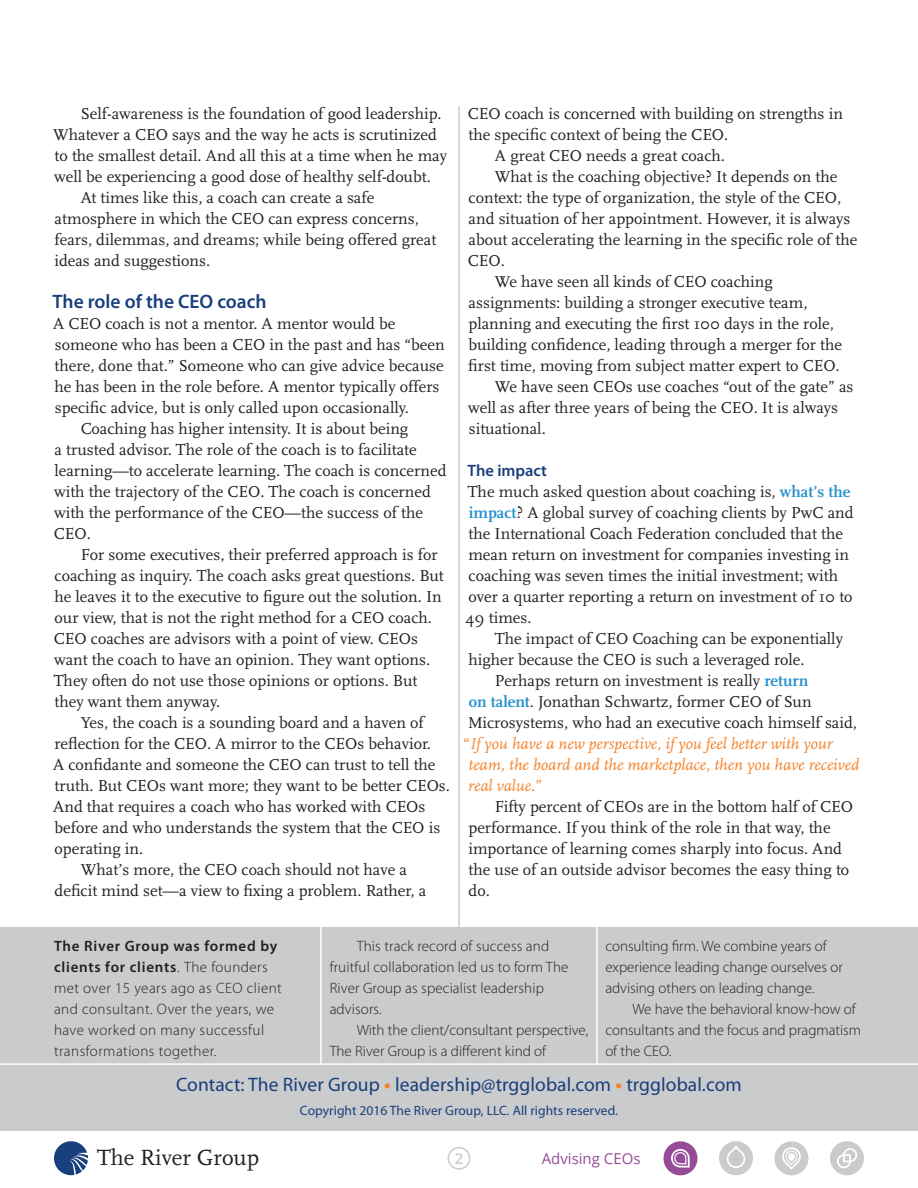
<style>
.page{position:relative;width:918px;height:1188px;background:#fff}
.page>*{position:absolute;margin:0;border:0;box-sizing:border-box;transform-origin:0 0}
.t1{font:22.95px "Scala";color:#231f20}
.ParagraphHeading{font:19.5px "Myriad Pro";letter-spacing:.005em;color:#193f7c}
.ParagraphHeading-2{font:600 19.5px "Myriad Pro";color:#193f7c}
.MainColumnBodyText{font:16.5px/21px "Scala";color:#231f20}
.t2{font:italic 16.5px "Scala";color:#f58229}
.MainColumnBodyText-2{font:600 16.5px "Myriad Pro";color:#193f7c}
.ParagraphHeading-3{font:300 15px/21px "Myriad Pro";color:#231f20}
.ParagraphHeading-4{font:300 15px/21px "Myriad Pro";letter-spacing:.03em;color:#231f20}
.t3{font:15px "Open Sans";color:#964b99}
.t4{font:600 15px "Open Sans";color:#cacbcc}
.ParagraphHeading-5{font:13.5px "Myriad Pro";letter-spacing:.005em;color:#193f7c}
.s1{font-weight:700;color:#2a92d0}
.s2{font-style:normal}
.s3{font-weight:600}
.s4{font-weight:700;color:#f58229}
</style>
<div class="page">
<hr style="left:458px;top:106px;width:2px;height:1028px;background:#cacbcc">
<svg style="left:54px;top:1141px;width:34px;height:34px"></svg>
<hr style="left:0;top:1128px;width:918px;height:3px;background:#cacbcc">
<div style="left:448px;top:1147px;width:22px;height:23px;border:2px solid #cacbcc;border-radius:50%"></div>
<svg style="left:719px;top:1141px;width:34px;height:34px"></svg>
<svg style="left:774px;top:1141px;width:35px;height:34px"></svg>
<svg style="left:663px;top:1141px;width:35px;height:35px"></svg>
<svg style="left:830px;top:1141px;width:34px;height:34px"></svg>
<div style="left:0;top:927px;width:918px;height:201px;background:#cacbcc"></div>
<hr style="left:320px;top:927px;width:2px;height:137px;background:#fff">
<hr style="left:596px;top:927px;width:2px;height:137px;background:#fff">
<hr style="left:0;top:1063px;width:918px;height:2px;background:#fff">
<p class="MainColumnBodyText" style="left:53px;top:103px;width:395px;text-indent:28px">Self-awareness is the foundation of good leadership.<br>Whatever a CEO says and the way he acts is scrutinized to the smallest detail. And all this at a time when he may well be experiencing a good dose of healthy self-doubt.</p>
<p class="MainColumnBodyText" style="left:54px;top:187px;width:383px;text-indent:27px">At times like this, a coach can create a safe atmosphere in which the CEO can express concerns, fears, dilemmas, and dreams; while being offered great ideas and suggestions.</p>
<p class="ParagraphHeading-2" style="left:53px;top:289px;width:216px">The role of the CEO coach</p>
<p class="MainColumnBodyText" style="left:53px;top:313px;width:393px">A CEO coach is not a mentor. A mentor would be someone who has been a CEO in the past and has “been there, done that.” Someone who can give advice because he has been in the role before. A mentor typically offers specific advice, but is only called upon occasionally.</p>
<p class="MainColumnBodyText" style="left:54px;top:418px;width:394px;text-indent:27px">Coaching has higher intensity. It is about being<br>a trusted advisor. The role of the coach is to facilitate learning—to accelerate learning. The coach is concerned with the trajectory of the CEO. The coach is concerned with the performance of the CEO—the success of the CEO.</p>
<p class="MainColumnBodyText" style="left:54px;top:544px;width:392px;text-indent:27px">For some executives, their preferred approach is for coaching as inquiry. The coach asks great questions. But he leaves it to the executive to figure out the solution. In our view, that is not the right method for a CEO coach.<br>CEO coaches are advisors with a point of view. CEOs want the coach to have an opinion. They want options.<br>They often do not use those opinions or options. But they want them anyway.</p>
<p class="MainColumnBodyText" style="left:53px;top:712px;width:399px;text-indent:28px">Yes, the coach is a sounding board and a haven of reflection for the CEO. A mirror to the CEOs behavior.<br>A confidante and someone the CEO can trust to tell the truth. But CEOs want more; they want to be better CEOs.<br>And that requires a coach who has worked with CEOs before and who understands the system that the CEO is operating in.</p>
<p class="MainColumnBodyText" style="left:55px;top:859px;width:373px;text-align:center">What’s more, the CEO coach should not have a deficit mind set—a view to fixing a problem. Rather, a</p>
<p class="MainColumnBodyText" style="left:468px;top:103px;width:376px">CEO coach is concerned with building on strengths in the specific context of being the CEO.</p>
<p class="MainColumnBodyText" style="left:495px;top:145px;width:231px">A great CEO needs a great coach.</p>
<p class="MainColumnBodyText" style="left:468px;top:166px;width:391px;text-indent:27px">What is the coaching objective? It depends on the context: the type of organization, the style of the CEO, and situation of her appointment. However, it is always about accelerating the learning in the specific role of the CEO.</p>
<p class="MainColumnBodyText" style="left:468px;top:271px;width:375px;text-indent:27px">We have seen all kinds of CEO coaching assignments: building a stronger executive team, planning and executing the first 100 days in the role, building confidence, leading through a merger for the first time, moving from subject matter expert to CEO.</p>
<p class="MainColumnBodyText" style="left:468px;top:376px;width:387px;text-indent:27px">We have seen CEOs use coaches “out of the gate” as well as after three years of being the CEO. It is always situational.</p>
<p class="MainColumnBodyText-2" style="left:468px;top:460px;width:81px">The impact</p>
<p class="MainColumnBodyText" style="left:466px;top:481px;width:390px">The much asked question about coaching is, <span class="s1">what’s the impact</span>? A global survey of coaching clients by PwC and the International Coach Federation concluded that the mean return on investment for companies investing in coaching was seven times the initial investment; with over a quarter reporting a return on investment of 10 to 49 times.</p>
<p class="MainColumnBodyText" style="left:468px;top:628px;width:376px;text-indent:27px">The impact of CEO Coaching can be exponentially higher because the CEO is such a leveraged role.</p>
<p class="MainColumnBodyText" style="left:495px;top:670px;width:315px">Perhaps return on investment is really <span class="s1">return</span></p>
<p class="MainColumnBodyText" style="left:469px;top:691px;width:344px"><span class="s1">on talent</span>. Jonathan Schwartz, former CEO of Sun</p>
<p class="MainColumnBodyText" style="left:468px;top:712px;width:390px">Microsystems, who had an executive coach himself said,</p>
<p class="t2" style="left:463px;top:735px;width:371px"><span class="s2">“</span>If you have a new perspective, if you feel better with your</p>
<p class="t2" style="left:469px;top:756px;width:392px">team, the board and the marketplace, then you have received</p>
<p class="t2" style="left:468px;top:777px;width:75px">real value.<span class="s2">”</span></p>
<p class="MainColumnBodyText" style="left:468px;top:796px;width:386px;text-indent:27px">Fifty percent of CEOs are in the bottom half of CEO performance. If you think of the role in that way, the importance of learning comes sharply into focus. And the use of an outside advisor becomes the easy thing to do.</p>
<p class="ParagraphHeading-4" style="left:54px;top:935px;width:229px"><span class="s3">The River Group was formed by clients for clients</span>. The founders met over 15 years ago as CEO client and consultant. Over the years, we have worked on many successful transformations together.</p>
<p class="ParagraphHeading-3" style="left:330px;top:935px;width:240px;text-indent:27px">This track record of success and fruitful collaboration led us to form The<br>River Group as specialist leadership advisors.</p>
<p class="ParagraphHeading-3" style="left:330px;top:1019px;width:260px;text-indent:27px">With the client/consultant perspective,<br>The River Group is a different kind of</p>
<p class="ParagraphHeading-3" style="left:605px;top:935px;width:239px">consulting firm. We combine years of experience leading change ourselves or advising others on leading change.</p>
<p class="ParagraphHeading-3" style="left:605px;top:998px;width:257px;text-indent:27px">We have the behavioral know-how of consultants and the focus and pragmatism of the CEO.</p>
<p class="ParagraphHeading" style="left:176px;top:1073px;width:567px">Contact: The River Group <span class="s4">•</span> leadership@trgglobal.com <span class="s4">•</span> trgglobal.com</p>
<p class="ParagraphHeading-5" style="left:300px;top:1103px;width:320px">Copyright 2016 The River Group, LLC. All rights reserved.</p>
<p class="t1" style="left:97px;top:1145px;width:164px">The River Group</p>
<p class="t4" style="left:455px;top:1148px;width:10px">2</p>
<p class="t3" style="left:542px;top:1149px;width:100px">Advising CEOs</p>
</div>
